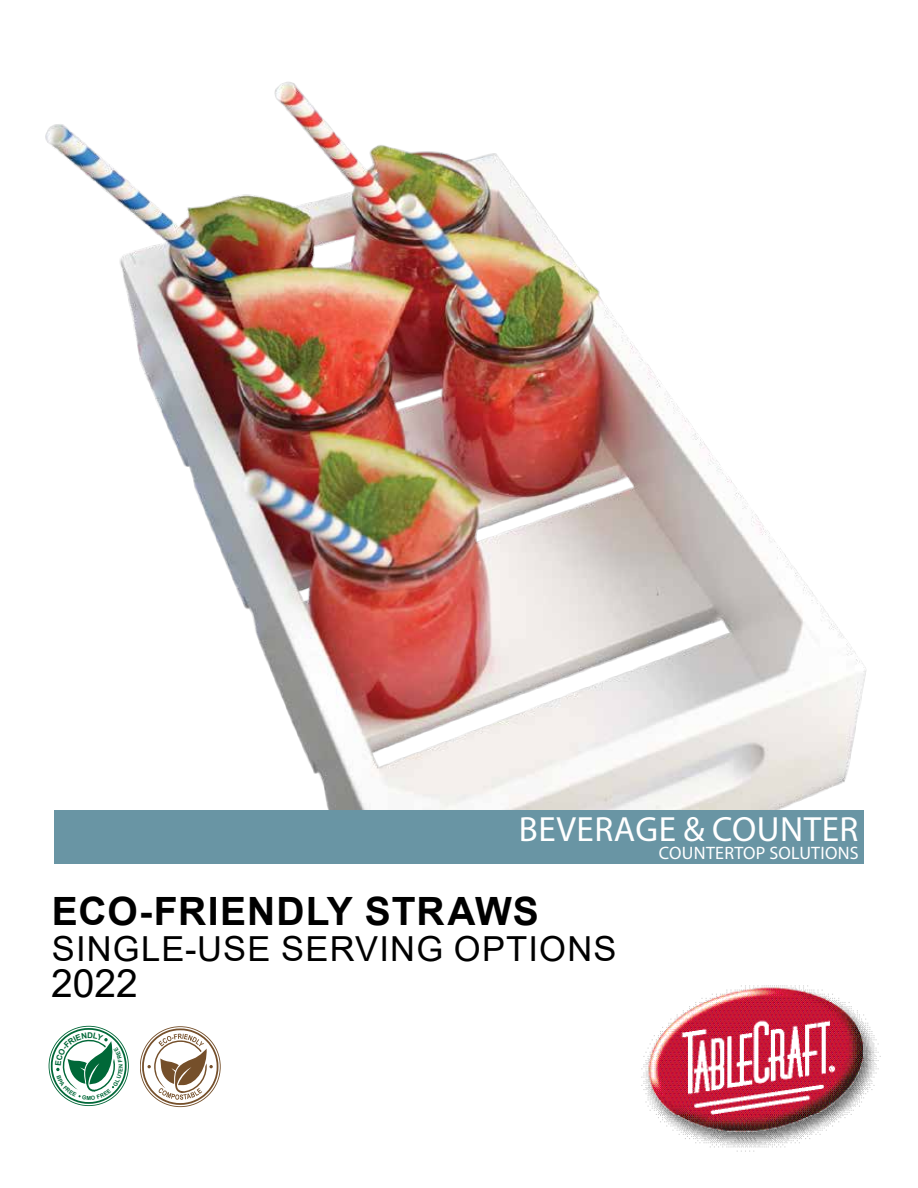
<style>
.page{position:relative;width:918px;height:1188px;background:#fff}
.page>*{position:absolute;margin:0;border:0;box-sizing:border-box;transform-origin:0 0}
.t1{font:700 39px "Arial";letter-spacing:.025em;color:#000}
.t2{font:39px "Arial";color:#000}
.t3{font:35.1px "Myriad Pro";letter-spacing:.015em;color:#fff}
.t4{font:34.5px "Arial";letter-spacing:.035em;color:#000}
.t5{font:18px "Myriad Pro";letter-spacing:.015em;color:#fff}
</style>
<div class="page">
<img style="left:45px;top:82px;width:822px;height:728px">
<img style="left:641px;top:985px;width:240px;height:167px">
<div style="left:54px;top:810px;width:810px;height:54px;background:#6995a4"></div>
<svg style="left:140px;top:1026px;width:80px;height:81px"></svg>
<svg style="left:49px;top:1026px;width:80px;height:80px"></svg>
<p class="t3" style="left:519px;top:807px;width:341px">BEVERAGE &amp; COUNTER</p>
<p class="t5" style="left:659px;top:842px;width:201px">COUNTERTOP SOLUTIONS</p>
<p class="t1" style="left:52px;top:883px;width:489px">ECO-FRIENDLY STRAWS</p>
<p class="t4" style="left:52px;top:925px;width:566px">SINGLE-USE SERVING OPTIONS</p>
<p class="t2" style="left:51px;top:956px;width:88px">2022</p>
</div>
